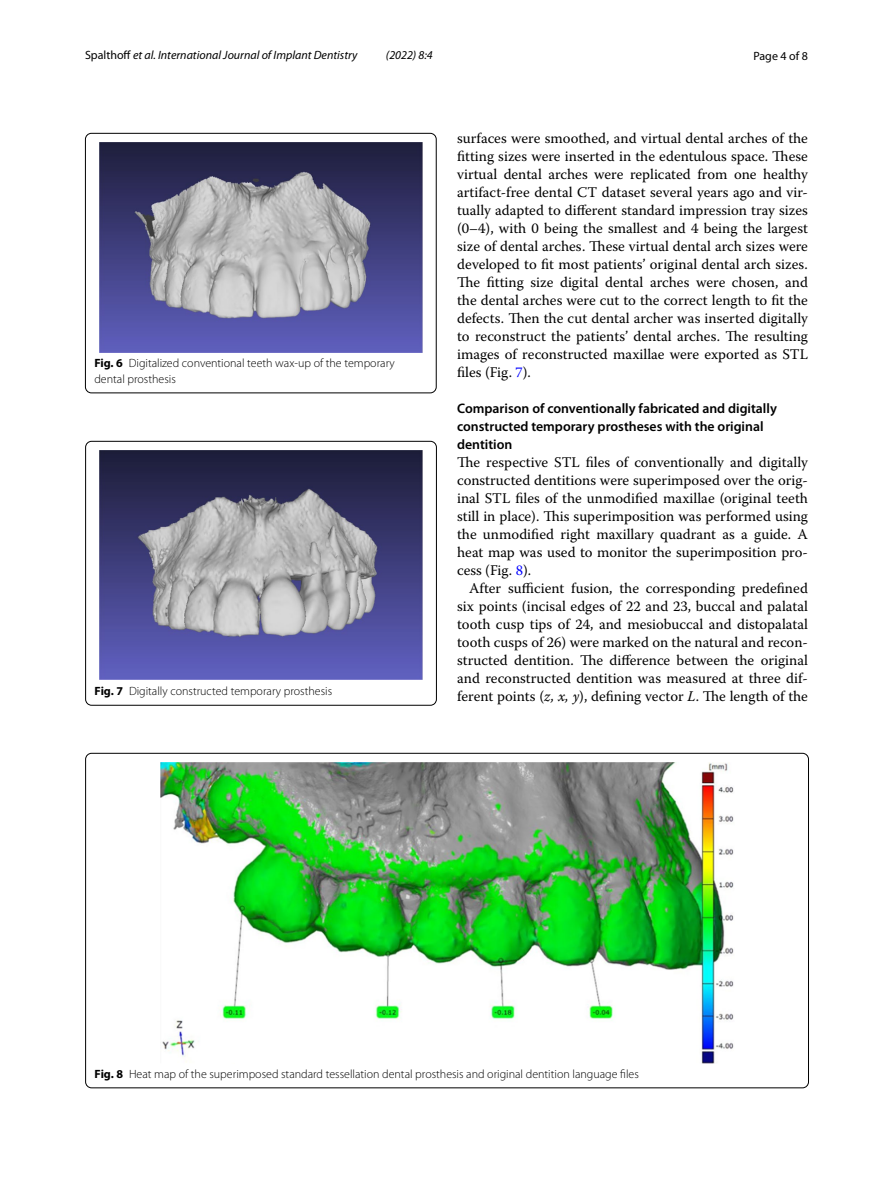
<style>
.page{position:relative;width:893px;height:1187px;background:#fff}
.page>*{position:absolute;margin:0;border:0;box-sizing:border-box;transform-origin:0 0}
.t1{font:14.7px/18px "Warnock Pro";color:#000;text-align:justify}
.t2{font:600 13.8px/18px "Myriad Pro";color:#000}
.t3{font:300 12px/15px "Myriad Pro";color:#000}
.t4{font:italic 12px "Myriad Pro";color:#000}
.t5{font:12px "Myriad Pro";color:#000}
.s1{font-style:normal}
.s2{font-weight:700}
.s3{color:#00f}
.s4{font-style:italic}
</style>
<div class="page">
<img style="left:99px;top:142px;width:323px;height:210px">
<div style="left:85px;top:133px;width:351px;height:260px;border:1px solid #000;border-radius:6px"></div>
<img style="left:99px;top:450px;width:324px;height:229px">
<div style="left:85px;top:441px;width:352px;height:264px;border:1px solid #000;border-radius:6px"></div>
<img style="left:160px;top:762px;width:574px;height:300px">
<p class="t4" style="left:85px;top:48px;width:274px"><span class="s1">Spalthoff</span> et al. International Journal of Implant Dentistry</p>
<p class="t4" style="left:386px;top:48px;width:48px">(2022) 8:4</p>
<p class="t5" style="left:753px;top:48px;width:56px">Page 4 of 8</p>
<p class="t3" style="left:94px;top:356px;width:302px"><span class="s2">Fig. 6</span> Digitalized conventional teeth wax-up of the temporary dental prosthesis</p>
<p class="t3" style="left:95px;top:683px;width:239px"><span class="s2">Fig. 7</span> Digitally constructed temporary prosthesis</p>
<p class="t1" style="left:457px;top:128px;width:352px">surfaces were smoothed, and virtual dental arches of the fitting sizes were inserted in the edentulous space. These virtual dental arches were replicated from one healthy artifact-free dental CT dataset several years ago and vir&shy;tually adapted to different standard impression tray sizes (0–4), with 0 being the smallest and 4 being the largest size of dental arches. These virtual dental arch sizes were developed to fit most patients’ original dental arch sizes.<br>The fitting size digital dental arches were chosen, and the dental arches were cut to the correct length to fit the defects. Then the cut dental archer was inserted digitally to reconstruct the patients’ dental arches. The resulting images of reconstructed maxillae were exported as STL files (Fig. <span class="s3">7</span>).</p>
<p class="t2" style="left:457px;top:399px;width:321px">Comparison of conventionally fabricated and digitally constructed temporary prostheses with the original dentition</p>
<p class="t1" style="left:457px;top:452px;width:352px">The respective STL files of conventionally and digitally constructed dentitions were superimposed over the orig&shy;inal STL files of the unmodified maxillae (original teeth still in place). This superimposition was performed using the unmodified right maxillary quadrant as a guide. A heat map was used to monitor the superimposition pro&shy;cess (Fig. <span class="s3">8</span>).</p>
<p class="t1" style="left:457px;top:578px;width:352px;text-indent:12px">After sufficient fusion, the corresponding predefined six points (incisal edges of 22 and 23, buccal and palatal tooth cusp tips of 24, and mesiobuccal and distopalatal tooth cusps of 26) were marked on the natural and recon&shy;structed dentition. The difference between the original and reconstructed dentition was measured at three dif&shy;ferent points (<span class="s4">z, x, y</span>), defining vector <span class="s4">L</span>. The length of the</p>
<p class="t3" style="left:95px;top:1066px;width:546px"><span class="s2">Fig. 8</span> Heat map of the superimposed standard tessellation dental prosthesis and original dentition language files</p>
</div>
